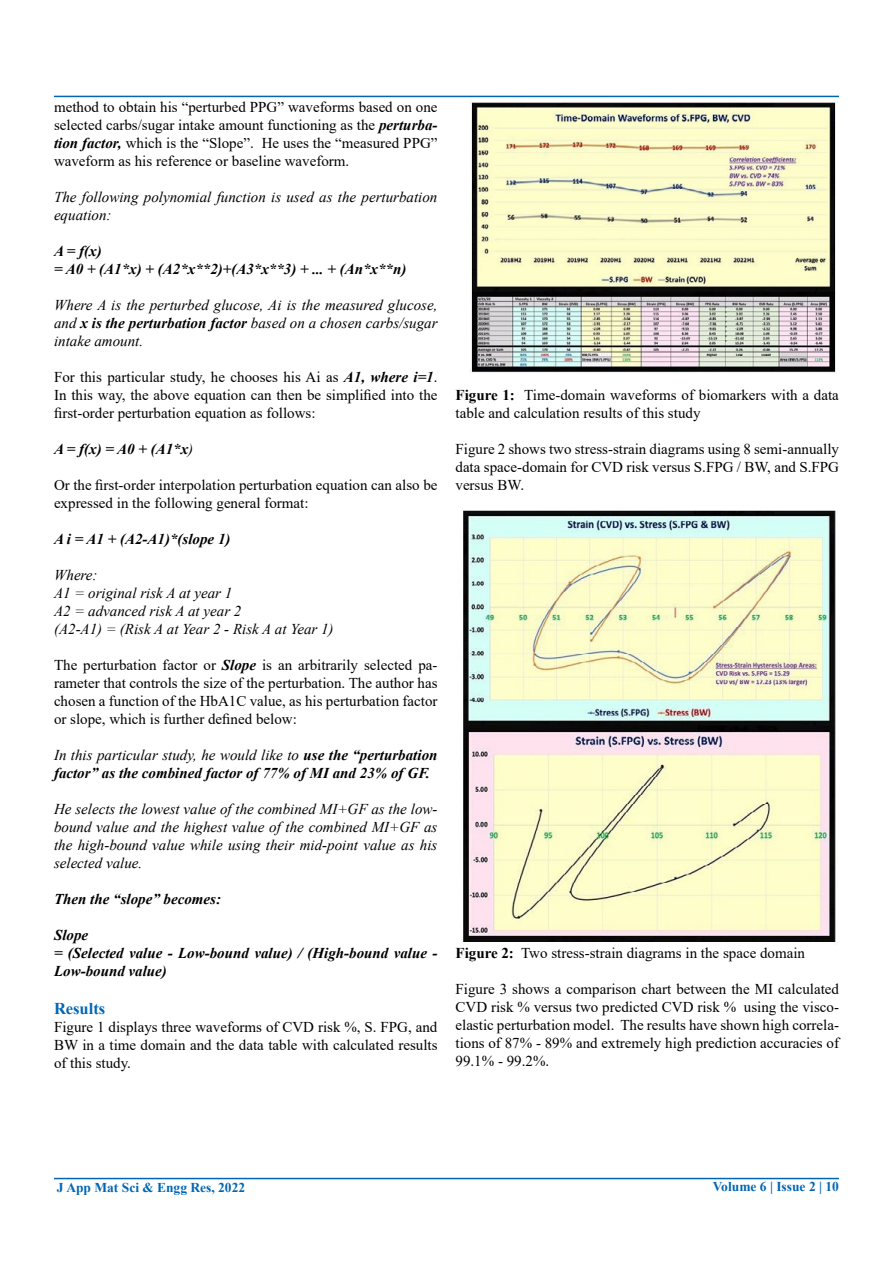
<style>
.page{position:relative;width:893px;height:1263px;background:#fff}
.page>*{position:absolute;margin:0;border:0;box-sizing:border-box;transform-origin:0 0}
.t1{font:700 16.5px "Times New Roman";color:#0066b3}
.t2{font:15px/18px "Times New Roman";color:#000;text-align:justify}
.t3{font:italic 15px/18px "Times New Roman";color:#000}
.t4{font:italic 700 15px/18px "Times New Roman";color:#000}
.t5{font:700 13.5px "Times New Roman";color:#0066b3}
.s1{font-weight:700;font-style:italic}
.s2{font-weight:700}
.s3{font-weight:400}
</style>
<div class="page">
<hr style="left:54px;top:1178px;width:785px;height:1px;background:#0066b3">
<hr style="left:54px;top:96px;width:785px;height:1px;background:#0066b3">
<img style="left:470px;top:101px;width:366px;height:272px">
<img style="left:463px;top:510px;width:373px;height:432px">
<p class="t2" style="left:54px;top:98px;width:385px">method to obtain his “perturbed PPG” waveforms based on one selected carbs/sugar intake amount functioning as the <span class="s1">perturba&shy;tion factor,</span> which is the “Slope”. He uses the “measured PPG” waveform as his reference or baseline waveform.</p>
<p class="t3" style="left:54px;top:188px;width:385px">The following polynomial function is used as the perturbation equation:</p>
<p class="t4" style="left:54px;top:242px;width:354px">A = f(x)<br>= A0 + (A1*x) + (A2*x**2)+(A3*x**3) + ... + (An*x**n)</p>
<p class="t3" style="left:54px;top:296px;width:385px;text-align:justify">Where A is the perturbed glucose, Ai is the measured glucose, and <span class="s2">x is the perturbation factor</span> based on a chosen carbs/sugar intake amount.</p>
<p class="t2" style="left:54px;top:368px;width:385px">For this particular study, he chooses his Ai as <span class="s1">A1, where i=1</span>.<br>In this way, the above equation can then be simplified into the first-order perturbation equation as follows:</p>
<p class="t4" style="left:54px;top:440px;width:141px">A = f(x) = A0 + (A1*x<span class="s3">)</span></p>
<p class="t2" style="left:54px;top:476px;width:385px">Or the first-order interpolation perturbation equation can also be expressed in the following general format:</p>
<p class="t4" style="left:54px;top:530px;width:178px">A i = A1 + (A2-A1)*(slope 1)</p>
<p class="t3" style="left:54px;top:566px;width:281px">Where:<br>A1 = original risk A at year 1<br>A2 = advanced risk A at year 2<br>(A2-A1) = (Risk A at Year 2 - Risk A at Year 1)</p>
<p class="t2" style="left:54px;top:656px;width:385px">The perturbation factor or <span class="s1">Slope</span> is an arbitrarily selected pa&shy;rameter that controls the size of the perturbation. The author has chosen a function of the HbA1C value, as his perturbation factor or slope, which is further defined below:</p>
<p class="t4" style="left:54px;top:746px;width:385px"><span class="s3">In this particular study, he would like to</span> use the “perturbation factor” as the combined factor of 77% of MI and 23% of GF.</p>
<p class="t3" style="left:54px;top:800px;width:385px;text-align:justify">He selects the lowest value of the combined MI+GF as the low&shy;bound value and the highest value of the combined MI+GF as the high-bound value while using their mid-point value as his selected value.</p>
<p class="t4" style="left:54px;top:890px;width:169px">Then the “slope” becomes:</p>
<p class="t4" style="left:54px;top:926px;width:385px">Slope<br>= (Selected value - Low-bound value) / (High-bound value -<br>Low-bound value)</p>
<p class="t1" style="left:54px;top:997px;width:53px">Results</p>
<p class="t2" style="left:54px;top:1018px;width:385px">Figure 1 displays three waveforms of CVD risk %, S. FPG, and BW in a time domain and the data table with calculated results of this study.</p>
<p class="t2" style="left:455px;top:386px;width:385px"><span class="s2">Figure 1:</span> Time-domain waveforms of biomarkers with a data table and calculation results of this study</p>
<p class="t2" style="left:455px;top:440px;width:385px">Figure 2 shows two stress-strain diagrams using 8 semi-annually data space-domain for CVD risk versus S.FPG / BW, and S.FPG versus BW.</p>
<p class="t2" style="left:455px;top:944px;width:351px"><span class="s2">Figure 2:</span> Two stress-strain diagrams in the space domain</p>
<p class="t2" style="left:455px;top:980px;width:385px">Figure 3 shows a comparison chart between the MI calculated CVD risk % versus two predicted CVD risk % using the visco&shy;elastic perturbation model. The results have shown high correla&shy;tions of 87% - 89% and extremely high prediction accuracies of 99.1% - 99.2%.</p>
<p class="t5" style="left:57px;top:1178px;width:190px">J App Mat Sci &amp; Engg Res, 2022</p>
<p class="t5" style="left:713px;top:1177px;width:128px">Volume 6 | Issue 2 | 10</p>
</div>
